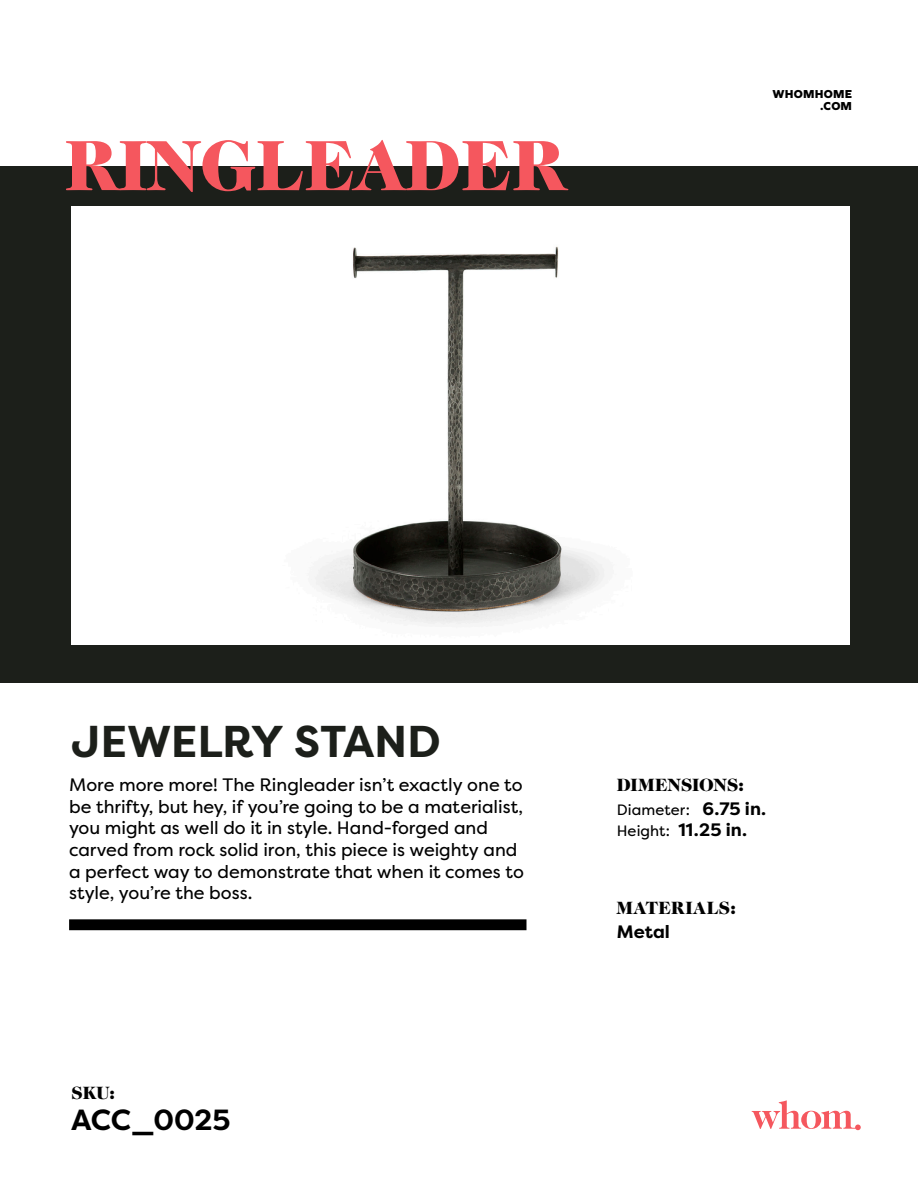
<style>
.page{position:relative;width:918px;height:1188px;background:#fff}
.page>*{position:absolute;margin:0;border:0;box-sizing:border-box;transform-origin:0 0}
.t1{font:900 72px "Caslon 224 Std";letter-spacing:.005em;color:#f5575e}
.t2{font:700 44.55px "Filson Pro";letter-spacing:-.005em;color:#1c1f1a}
.t3{font:700 29.1px "Filson Pro";letter-spacing:-.005em;color:#000}
.t4{font:18px/21.6px "Filson Pro";color:#000}
.t5{font:700 18px "Filson Pro";letter-spacing:.005em;color:#000}
.t6{font:900 18px "Caslon 224 Std";color:#000}
.t7{font:900 18px "Caslon 224 Std";letter-spacing:.02em;color:#000}
.t8{font:15px "Filson Pro";letter-spacing:.01em;color:#000}
.t9{font:800 12px/12px "Graphie";letter-spacing:.015em;color:#000;text-align:right}
.s1{font-weight:700;font-size:18px}
.s2{font-weight:400;font-size:15px}
</style>
<div class="page">
<svg style="left:752px;top:1100px;width:109px;height:30px"></svg>
<div style="left:0;top:166px;width:918px;height:517px;background:#1c1f1a"></div>
<img style="left:71px;top:206px;width:778px;height:438px">
<div style="left:69px;top:919px;width:458px;height:11px;background:#000"></div>
<p class="t1" style="left:65px;top:123px;width:502px">RINGLEADER</p>
<p class="t9" style="left:773px;top:88px;width:81px">WHOMHOME .COM</p>
<p class="t2" style="left:71px;top:713px;width:371px">JEWELRY STAND</p>
<p class="t4" style="left:69px;top:774px;width:456px">More more more! The Ringleader isn’t exactly one to be thrifty, but hey, if you’re going to be a materialist, you might as well do it in style. Hand-forged and carved from rock solid iron, this piece is weighty and a perfect way to demonstrate that when it comes to style, you’re the boss.</p>
<p class="t6" style="left:71px;top:1082px;width:45px">SKU:</p>
<p class="t3" style="left:71px;top:1102px;width:161px">ACC_0025</p>
<p class="t6" style="left:617px;top:774px;width:129px">DIMENSIONS:</p>
<p class="t8" style="left:617px;top:799px;width:151px">Diameter: <span class="s1">6.75 in.</span></p>
<p class="t5" style="left:617px;top:819px;width:132px"><span class="s2">Height:</span> 11.25 in.</p>
<p class="t7" style="left:617px;top:897px;width:121px">MATERIALS:</p>
<p class="t5" style="left:617px;top:920px;width:55px">Metal</p>
</div>
